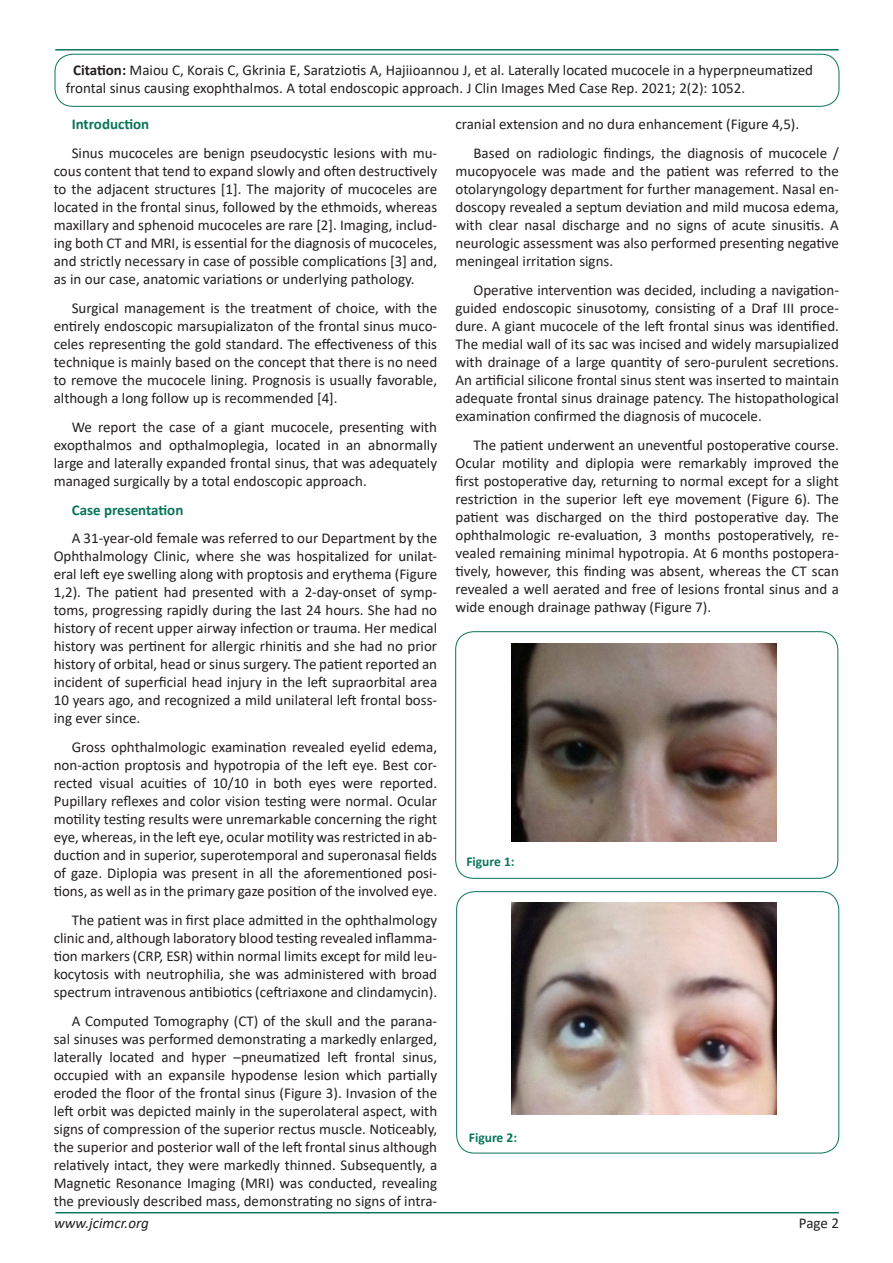
<style>
.page{position:relative;width:893px;height:1263px;background:#fff}
.page>*{position:absolute;margin:0;border:0;box-sizing:border-box;transform-origin:0 0}
.t1{font:15px/18px "Calibri";color:#231f20;text-align:justify}
.t2{font:700 15px "Calibri";color:#0a755b}
.t3{font:italic 15px "Calibri";color:#231f20}
.t4{font:700 13.5px "Calibri";color:#0a755b}
.s1{font-weight:700}
</style>
<div class="page">
<hr style="left:55px;top:1212px;width:784px;height:1px;background:#0a755b">
<hr style="left:55px;top:49px;width:784px;height:2px;background:#0a755b">
<div style="left:55px;top:54px;width:784px;height:53px;border:1px solid #0a755b;border-radius:18px"></div>
<div style="left:455px;top:631px;width:383px;height:247px;border:1px solid #0a755b;border-radius:18px"></div>
<div style="left:456px;top:891px;width:383px;height:262px;border:1px solid #0a755b;border-radius:18px"></div>
<img style="left:511px;top:643px;width:266px;height:198px">
<img style="left:511px;top:902px;width:266px;height:212px">
<p class="t1" style="left:66px;top:60px;width:749px;text-indent:8px"><span class="s1">Citation:</span> Maiou C, Korais C, Gkrinia E, Saratziotis A, Hajiioannou J, et al. Laterally located mucocele in a hyperpneumatized frontal sinus causing exophthalmos. A total endoscopic approach. J Clin Images Med Case Rep. 2021; 2(2): 1052.</p>
<p class="t2" style="left:72px;top:114px;width:79px">Introduction</p>
<p class="t1" style="left:54px;top:144px;width:385px;text-indent:18px">Sinus mucoceles are benign pseudocystic lesions with mu&shy;cous content that tend to expand slowly and often destructively to the adjacent structures [1]. The majority of mucoceles are located in the frontal sinus, followed by the ethmoids, whereas maxillary and sphenoid mucoceles are rare [2]. Imaging, includ&shy;ing both CT and MRI, is essential for the diagnosis of mucoceles, and strictly necessary in case of possible complications [3] and, as in our case, anatomic variations or underlying pathology.</p>
<p class="t1" style="left:54px;top:299px;width:385px;text-indent:18px">Surgical management is the treatment of choice, with the entirely endoscopic marsupializaton of the frontal sinus muco&shy;celes representing the gold standard. The effectiveness of this technique is mainly based on the concept that there is no need to remove the mucocele lining. Prognosis is usually favorable, although a long follow up is recommended [4].</p>
<p class="t1" style="left:54px;top:417px;width:385px;text-indent:18px">We report the case of a giant mucocele, presenting with exopthalmos and opthalmoplegia, located in an abnormally large and laterally expanded frontal sinus, that was adequately managed surgically by a total endoscopic approach.</p>
<p class="t2" style="left:72px;top:499px;width:113px">Case presentation</p>
<p class="t1" style="left:54px;top:529px;width:385px;text-indent:18px">A 31-year-old female was referred to our Department by the Ophthalmology Clinic, where she was hospitalized for unilat&shy;eral left eye swelling along with proptosis and erythema (Figure 1,2). The patient had presented with a 2-day-onset of symp&shy;toms, progressing rapidly during the last 24 hours. She had no history of recent upper airway infection or trauma. Her medical history was pertinent for allergic rhinitis and she had no prior history of orbital, head or sinus surgery. The patient reported an incident of superficial head injury in the left supraorbital area 10 years ago, and recognized a mild unilateral left frontal boss&shy;ing ever since.</p>
<p class="t1" style="left:54px;top:738px;width:385px;text-indent:18px">Gross ophthalmologic examination revealed eyelid edema, non-action proptosis and hypotropia of the left eye. Best cor&shy;rected visual acuities of 10/10 in both eyes were reported.<br>Pupillary reflexes and color vision testing were normal. Ocular motility testing results were unremarkable concerning the right eye, whereas, in the left eye, ocular motility was restricted in ab&shy;duction and in superior, superotemporal and superonasal fields of gaze. Diplopia was present in all the aforementioned posi&shy;tions, as well as in the primary gaze position of the involved eye.</p>
<p class="t1" style="left:54px;top:911px;width:385px;text-indent:18px">The patient was in first place admitted in the ophthalmology clinic and, although laboratory blood testing revealed inflamma&shy;tion markers (CRP, ESR) within normal limits except for mild leu&shy;kocytosis with neutrophilia, she was administered with broad spectrum intravenous antibiotics (ceftriaxone and clindamycin).</p>
<p class="t1" style="left:54px;top:1011px;width:385px;text-indent:18px">A Computed Tomography (CT) of the skull and the parana&shy;sal sinuses was performed demonstrating a markedly enlarged, laterally located and hyper –pneumatized left frontal sinus, occupied with an expansile hypodense lesion which partially eroded the floor of the frontal sinus (Figure 3). Invasion of the left orbit was depicted mainly in the superolateral aspect, with signs of compression of the superior rectus muscle. Noticeably, the superior and posterior wall of the left frontal sinus although relatively intact, they were markedly thinned. Subsequently, a Magnetic Resonance Imaging (MRI) was conducted, revealing the previously described mass, demonstrating no signs of intra-</p>
<p class="t1" style="left:455px;top:115px;width:345px">cranial extension and no dura enhancement (Figure 4,5).</p>
<p class="t1" style="left:455px;top:144px;width:385px;text-indent:18px">Based on radiologic findings, the diagnosis of mucocele / mucopyocele was made and the patient was referred to the otolaryngology department for further management. Nasal en&shy;doscopy revealed a septum deviation and mild mucosa edema, with clear nasal discharge and no signs of acute sinusitis. A neurologic assessment was also performed presenting negative meningeal irritation signs.</p>
<p class="t1" style="left:455px;top:281px;width:385px;text-indent:18px">Operative intervention was decided, including a navigation&shy;guided endoscopic sinusotomy, consisting of a Draf III proce&shy;dure. A giant mucocele of the left frontal sinus was identified.<br>The medial wall of its sac was incised and widely marsupialized with drainage of a large quantity of sero-purulent secretions.<br>An artificial silicone frontal sinus stent was inserted to maintain adequate frontal sinus drainage patency. The histopathological examination confirmed the diagnosis of mucocele.</p>
<p class="t1" style="left:455px;top:435px;width:385px;text-indent:18px">The patient underwent an uneventful postoperative course.<br>Ocular motility and diplopia were remarkably improved the first postoperative day, returning to normal except for a slight restriction in the superior left eye movement (Figure 6). The patient was discharged on the third postoperative day. The ophthalmologic re-evaluation, 3 months postoperatively, re&shy;vealed remaining minimal hypotropia. At 6 months postopera&shy;tively, however, this finding was absent, whereas the CT scan revealed a well aerated and free of lesions frontal sinus and a wide enough drainage pathway (Figure 7).</p>
<p class="t4" style="left:466px;top:851px;width:50px">Figure 1:</p>
<p class="t4" style="left:469px;top:1128px;width:50px">Figure 2:</p>
<p class="t3" style="left:54px;top:1212px;width:96px">www.jcimcr.org</p>
<p class="t1" style="left:799px;top:1213px;width:42px">Page 2</p>
</div>
